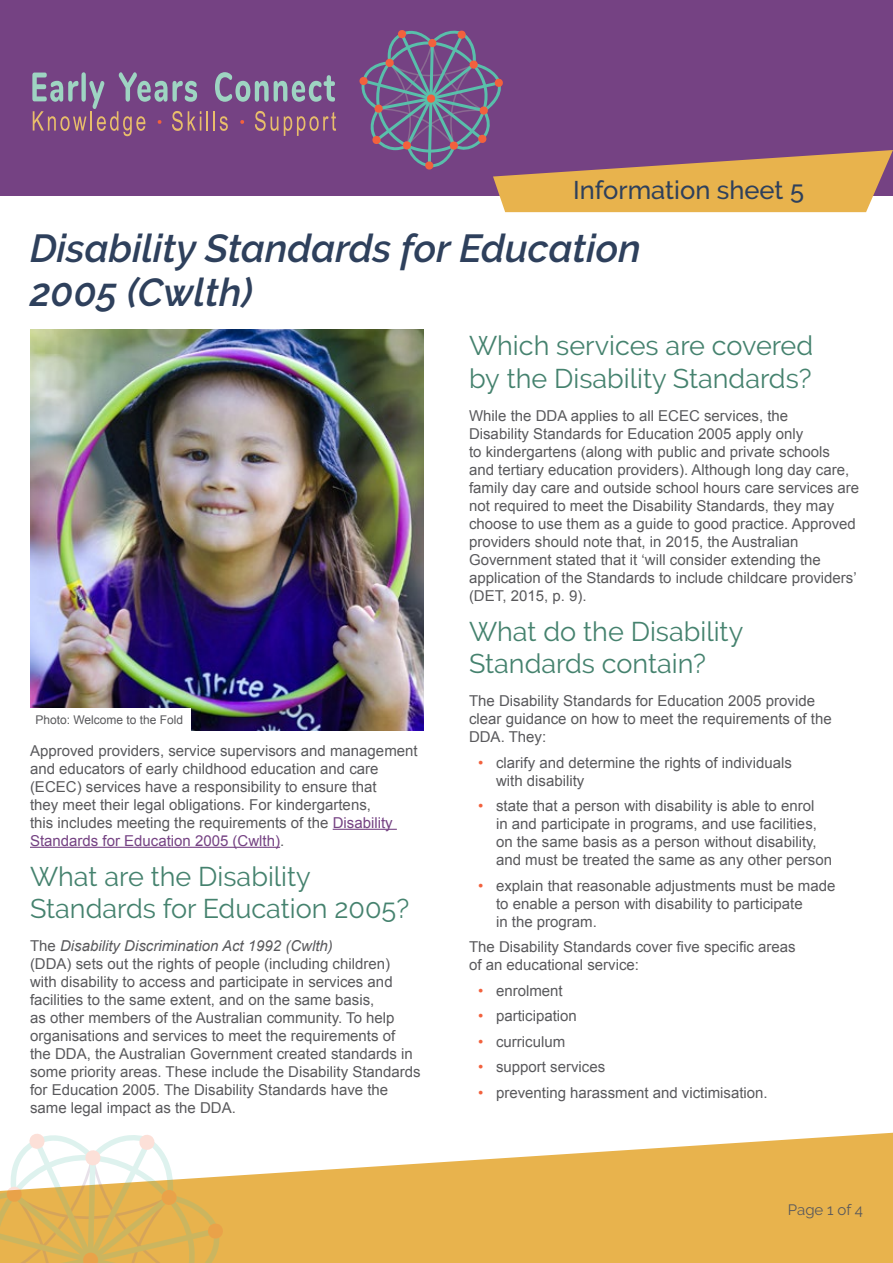
<style>
.page{position:relative;width:893px;height:1263px;background:#fff}
.page>*{position:absolute;margin:0;border:0;box-sizing:border-box;transform-origin:0 0}
.Heading_1{font:italic 600 39px/44.4px "Raleway";color:#2e405c}
.Heading_2{font:27px/32.4px "Raleway";color:#45826e}
.Module_Heading{font:500 25.5px "Raleway";color:#2e405c}
.Body{font:15px/18px "Arial";color:#59595c}
.t1{font:15px "Raleway";color:#59595c}
.t2{font:12px "Arial";color:#59595c}
.s1{color:#754283}
.s2{font-style:italic}
.s3{color:#f2613d}
</style>
<div class="page">
<div style="left:0;top:0;width:893px;height:196px;background:#754283"></div>
<svg style="left:207px;top:111px;width:1px;height:20px"></svg>
<hr style="left:213px;top:111px;width:2px;height:20px;background:#e8bd6b">
<svg style="left:220px;top:116px;width:8px;height:15px"></svg>
<svg style="left:255px;top:111px;width:23px;height:20px"></svg>
<svg style="left:284px;top:112px;width:52px;height:24px"></svg>
<svg style="left:215px;top:72px;width:120px;height:30px"></svg>
<svg style="left:32px;top:72px;width:169px;height:64px"></svg>
<svg style="left:240px;top:120px;width:4px;height:4px"></svg>
<svg style="left:359px;top:30px;width:534px;height:182px"></svg>
<svg style="left:224px;top:1132px;width:669px;height:131px;fill:#e8b34d"></svg>
<svg style="left:0;top:1134px;width:224px;height:129px"></svg>
<hr style="left:333px;top:829px;width:64px;height:1px;background:#754283">
<hr style="left:30px;top:847px;width:250px;height:1px;background:#754283">
<img style="left:30px;top:330px;width:394px;height:400px">
<div style="left:28px;top:708px;width:163px;height:24px;background:#fff"></div>
<p class="Module_Heading" style="left:573px;top:175px;width:232px">Information sheet 5</p>
<p class="Heading_1" style="left:30px;top:226px;width:612px">Disability Standards for Education<br>2005 (Cwlth)</p>
<p class="t2" style="left:35px;top:712px;width:149px">Photo: Welcome to the Fold</p>
<p class="Body" style="left:30px;top:741px;width:389px">Approved providers, service supervisors and management and educators of early childhood education and care (ECEC) services have a responsibility to ensure that<br>they meet their legal obligations. For kindergartens,<br>this includes meeting the requirements of the <span class="s1">Disability Standards for Education 2005 (Cwlth)</span>.</p>
<p class="Heading_2" style="left:30px;top:860px;width:381px">What are the Disability<br>Standards for Education 2005?</p>
<p class="Body" style="left:30px;top:937px;width:392px">The <span class="s2">Disability Discrimination Act 1992 (Cwlth)<br></span>(DDA) sets out the rights of people (including children)<br>with disability to access and participate in services and facilities to the same extent, and on the same basis,<br>as other members of the Australian community. To help organisations and services to meet the requirements of<br>the DDA, the Australian Government created standards in some priority areas. These include the Disability Standards for Education 2005. The Disability Standards have the same legal impact as the DDA.</p>
<p class="Heading_2" style="left:469px;top:330px;width:346px">Which services are covered by the Disability Standards?</p>
<p class="Body" style="left:469px;top:407px;width:392px">While the DDA applies to all ECEC services, the<br>Disability Standards for Education 2005 apply only<br>to kindergartens (along with public and private schools<br>and tertiary education providers). Although long day care, family day care and outside school hours care services are not required to meet the Disability Standards, they may choose to use them as a guide to good practice. Approved providers should note that, in 2015, the Australian Government stated that it ‘will consider extending the application of the Standards to include childcare providers’ (DET, 2015, p. 9).</p>
<p class="Heading_2" style="left:469px;top:615px;width:276px">What do the Disability<br>Standards contain?</p>
<p class="Body" style="left:469px;top:692px;width:364px">The Disability Standards for Education 2005 provide clear guidance on how to meet the requirements of the<br>DDA. They:</p>
<p class="Body" style="left:496px;top:753px;width:297px;text-indent:-18px"><span class="s3">•</span> clarify and determine the rights of individuals with disability</p>
<p class="Body" style="left:496px;top:797px;width:338px;text-indent:-18px"><span class="s3">•</span> state that a person with disability is able to enrol<br>in and participate in programs, and use facilities, on the same basis as a person without disability, and must be treated the same as any other person</p>
<p class="Body" style="left:496px;top:876px;width:341px;text-indent:-18px"><span class="s3">•</span> explain that reasonable adjustments must be made to enable a person with disability to participate<br>in the program.</p>
<p class="Body" style="left:469px;top:938px;width:328px">The Disability Standards cover five specific areas of an educational service:</p>
<p class="Body" style="left:478px;top:981px;width:86px"><span class="s3">•</span> enrolment</p>
<p class="Body" style="left:478px;top:1007px;width:100px"><span class="s3">•</span> participation</p>
<p class="Body" style="left:478px;top:1032px;width:89px"><span class="s3">•</span> curriculum</p>
<p class="Body" style="left:478px;top:1058px;width:129px"><span class="s3">•</span> support services</p>
<p class="Body" style="left:478px;top:1083px;width:291px"><span class="s3">•</span> preventing harassment and victimisation.</p>
<p class="t1" style="left:788px;top:1201px;width:77px">Page 1 of 4</p>
</div>
